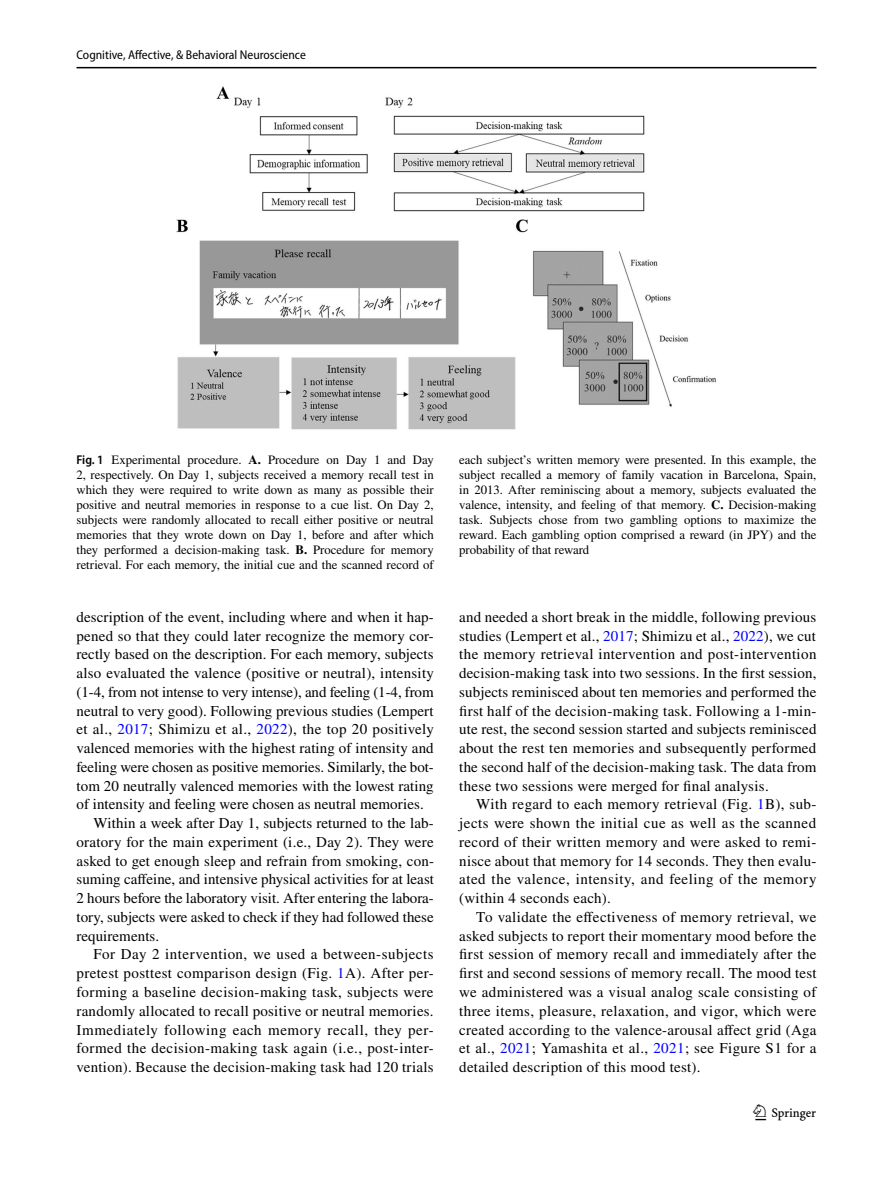
<style>
.page{position:relative;width:893px;height:1187px;background:#fff}
.page>*{position:absolute;margin:0;border:0;box-sizing:border-box;transform-origin:0 0}
.t1{font:22.5px "Springnew Regular 3";color:#000}
.t2{font:15px/18.8px "STIX";letter-spacing:.01em;color:#000;text-align:justify}
.t3{font:15px "STIX";letter-spacing:.03em;color:#000}
.t4{font:15px "STIX";letter-spacing:.04em;color:#000}
.t5{font:15px "STIX";letter-spacing:.035em;color:#000}
.t6{font:12.75px/15px "STIX";color:#000;text-align:justify}
.t7{font:semi-condensed 12.75px "Myriad Pro";color:#000}
.s1{font-family:"Myriad Pro";font-weight:600;font-stretch:semi-condensed}
.s2{font-weight:700}
.s3{color:#00f}
</style>
<div class="page">
<hr style="left:77px;top:67px;width:739px;height:1px;background:#000">
<img style="left:176px;top:87px;width:540px;height:342px">
<p class="t7" style="left:77px;top:48px;width:231px">Cognitive, Affective, &amp; Behavioral Neuroscience</p>
<p class="t6" style="left:77px;top:453px;width:359px"><span class="s1">Fig. 1</span> Experimental procedure. <span class="s2">A.</span> Procedure on Day 1 and Day 2, respectively. On Day 1, subjects received a memory recall test in which they were required to write down as many as possible their positive and neutral memories in response to a cue list. On Day 2, subjects were randomly allocated to recall either positive or neutral memories that they wrote down on Day 1, before and after which they performed a decision-making task. <span class="s2">B.</span> Procedure for memory retrieval. For each memory, the initial cue and the scanned record of</p>
<p class="t6" style="left:459px;top:453px;width:359px">each subject’s written memory were presented. In this example, the subject recalled a memory of family vacation in Barcelona, Spain, in 2013. After reminiscing about a memory, subjects evaluated the valence, intensity, and feeling of that memory. <span class="s2">C.</span> Decision-making task. Subjects chose from two gambling options to maximize the reward. Each gambling option comprised a reward (in JPY) and the probability of that reward</p>
<p class="t2" style="left:77px;top:608px;width:359px">description of the event, including where and when it hap-</p>
<p class="t2" style="left:77px;top:627px;width:359px">pened so that they could later recognize the memory cor-</p>
<p class="t2" style="left:77px;top:646px;width:359px">rectly based on the description. For each memory, subjects</p>
<p class="t2" style="left:77px;top:664px;width:359px">also evaluated the valence (positive or neutral), intensity</p>
<p class="t2" style="left:77px;top:683px;width:359px">(1-4, from not intense to very intense), and feeling (1-4, from</p>
<p class="t2" style="left:77px;top:702px;width:359px">neutral to very good). Following previous studies (Lempert</p>
<p class="t2" style="left:77px;top:721px;width:359px">et al., <span class="s3">2017</span>; Shimizu et al., <span class="s3">2022</span>), the top 20 positively</p>
<p class="t2" style="left:77px;top:739px;width:359px">valenced memories with the highest rating of intensity and</p>
<p class="t2" style="left:77px;top:758px;width:359px">feeling were chosen as positive memories. Similarly, the bot-</p>
<p class="t2" style="left:77px;top:777px;width:359px">tom 20 neutrally valenced memories with the lowest rating</p>
<p class="t2" style="left:77px;top:796px;width:349px">of intensity and feeling were chosen as neutral memories.</p>
<p class="t2" style="left:94px;top:814px;width:342px">Within a week after Day 1, subjects returned to the lab-</p>
<p class="t2" style="left:77px;top:833px;width:359px">oratory for the main experiment (i.e., Day 2). They were</p>
<p class="t2" style="left:77px;top:852px;width:359px">asked to get enough sleep and refrain from smoking, con-</p>
<p class="t2" style="left:77px;top:871px;width:359px">suming caffeine, and intensive physical activities for at least</p>
<p class="t2" style="left:77px;top:889px;width:359px">2 hours before the laboratory visit. After entering the labora-</p>
<p class="t2" style="left:77px;top:908px;width:359px">tory, subjects were asked to check if they had followed these</p>
<p class="t2" style="left:77px;top:927px;width:84px">requirements.</p>
<p class="t5" style="left:94px;top:944px;width:342px">For Day 2 intervention, we used a between-subjects</p>
<p class="t2" style="left:77px;top:964px;width:359px">pretest posttest comparison design (Fig. <span class="s3">1</span>A). After per-</p>
<p class="t3" style="left:77px;top:981px;width:359px">forming a baseline decision-making task, subjects were</p>
<p class="t2" style="left:77px;top:1002px;width:359px">randomly allocated to recall positive or neutral memories.</p>
<p class="t4" style="left:77px;top:1019px;width:359px">Immediately following each memory recall, they per-</p>
<p class="t3" style="left:77px;top:1037px;width:359px">formed the decision-making task again (i.e., post-inter-</p>
<p class="t2" style="left:77px;top:1058px;width:359px">vention). Because the decision-making task had 120 trials</p>
<p class="t2" style="left:459px;top:608px;width:359px">and needed a short break in the middle, following previous studies (Lempert et al., <span class="s3">2017</span>; Shimizu et al., <span class="s3">2022</span>), we cut the memory retrieval intervention and post-intervention decision-making task into two sessions. In the first session, subjects reminisced about ten memories and performed the first half of the decision-making task. Following a 1-min&shy;ute rest, the second session started and subjects reminisced about the rest ten memories and subsequently performed the second half of the decision-making task. The data from these two sessions were merged for final analysis.</p>
<p class="t2" style="left:459px;top:796px;width:359px;text-indent:17px">With regard to each memory retrieval (Fig. <span class="s3">1</span>B), sub&shy;jects were shown the initial cue as well as the scanned record of their written memory and were asked to remi&shy;nisce about that memory for 14 seconds. They then evalu&shy;ated the valence, intensity, and feeling of the memory (within 4 seconds each).</p>
<p class="t2" style="left:459px;top:908px;width:359px;text-indent:17px">To validate the effectiveness of memory retrieval, we asked subjects to report their momentary mood before the first session of memory recall and immediately after the first and second sessions of memory recall. The mood test we administered was a visual analog scale consisting of three items, pleasure, relaxation, and vigor, which were created according to the valence-arousal affect grid (Aga et al., <span class="s3">2021</span>; Yamashita et al., <span class="s3">2021</span>; see Figure S1 for a detailed description of this mood test).</p>
<h1 class="t1" style="left:755px;top:1104px;width:62px">1 3</h1>
</div>
